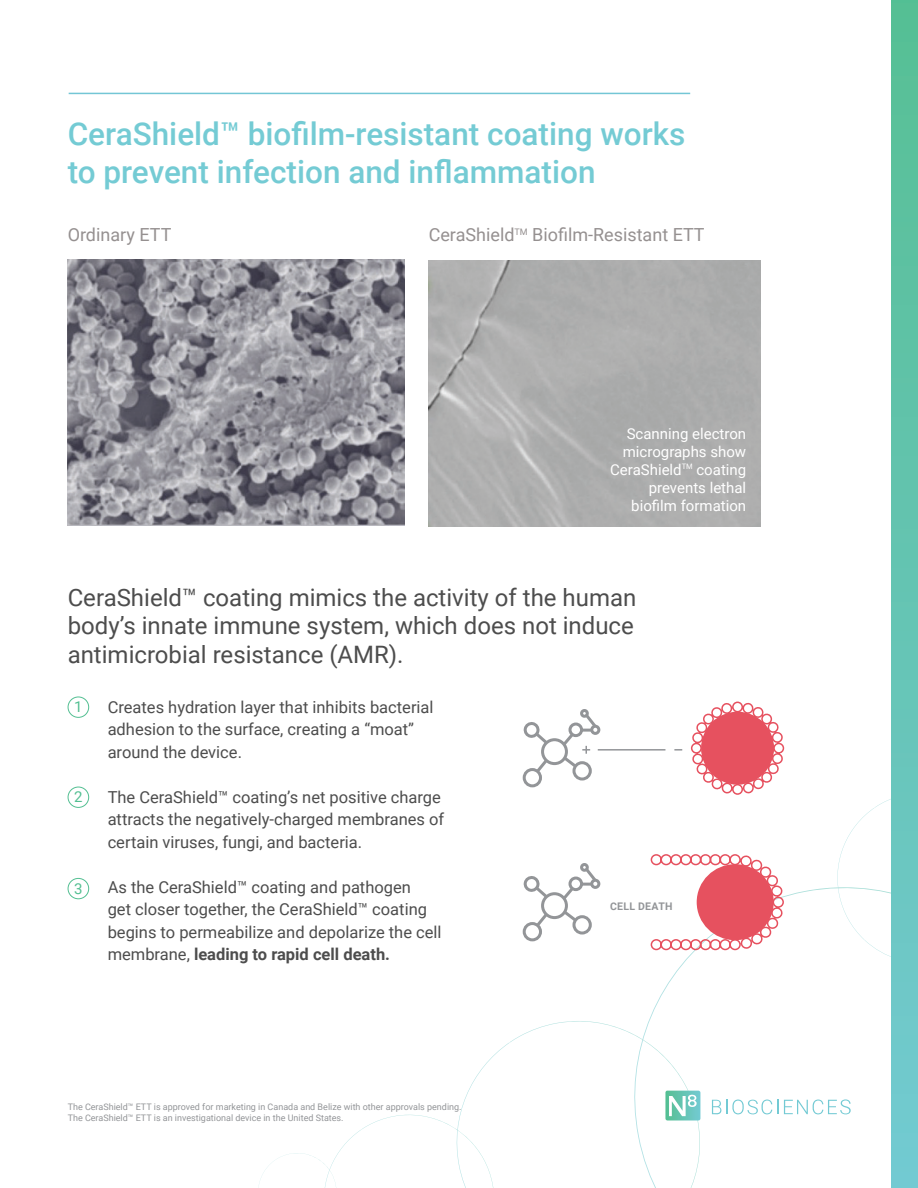
<style>
.page{position:relative;width:918px;height:1188px;background:#fff}
.page>*{position:absolute;margin:0;border:0;box-sizing:border-box;transform-origin:0 0}
.t1{font:500 31.5px/37.8px "Roboto";color:#74cbd4}
.t2{font:24px/28.5px "Roboto";color:#4d4d4d;text-align:justify}
.t3{font:18px "Roboto";color:#959090}
.t4{font:16.5px/22.5px "Roboto";color:#4d4d4d}
.t5{font:15px/18px "Roboto";color:#fff;text-align:right}
.t6{font:15px "Roboto";color:#53bf92}
.t7{font:700 10.5px "Roboto";letter-spacing:.035em;color:#939598}
.t8{font:9px/10.8px "Roboto";color:#939598}
.s1{font-weight:700}
</style>
<div class="page">
<svg style="left:651px;top:887px;width:241px;height:301px"></svg>
<svg style="left:461px;top:1014px;width:247px;height:174px"></svg>
<svg style="left:832px;top:788px;width:60px;height:179px"></svg>
<svg style="left:258px;top:1110px;width:242px;height:78px"></svg>
<div style="left:892px;top:0;width:26px;height:1188px;background:linear-gradient(to bottom,#56bf94,#73cad2)"></div>
<img style="left:429px;top:260px;width:332px;height:266px">
<div style="left:68px;top:697px;width:21px;height:21px;border:1px solid #53bf92;border-radius:50%"></div>
<div style="left:68px;top:787px;width:21px;height:21px;border:1px solid #53bf92;border-radius:50%"></div>
<div style="left:68px;top:878px;width:21px;height:21px;border:1px solid #53bf92;border-radius:50%"></div>
<div style="left:541px;top:738px;width:27px;height:27px;border:3px solid #939598;border-radius:50%"></div>
<div style="left:523px;top:768px;width:19px;height:19px;border:3px solid #939598;border-radius:50%"></div>
<div style="left:590px;top:725px;width:10px;height:10px;border:3px solid #939598;border-radius:50%"></div>
<div style="left:580px;top:709px;width:9px;height:9px;border:3px solid #939598;border-radius:50%"></div>
<div style="left:572px;top:761px;width:20px;height:20px;border:3px solid #939598;border-radius:50%"></div>
<svg style="left:533px;top:756px;width:18px;height:19px"></svg>
<svg style="left:523px;top:722px;width:28px;height:25px"></svg>
<svg style="left:691px;top:701px;width:94px;height:94px"></svg>
<hr style="left:598px;top:749px;width:67px;height:2px;background:#939598">
<svg style="left:674px;top:749px;width:8px;height:2px"></svg>
<svg style="left:560px;top:711px;width:39px;height:60px"></svg>
<div style="left:541px;top:892px;width:27px;height:27px;border:3px solid #939598;border-radius:50%"></div>
<div style="left:523px;top:922px;width:19px;height:19px;border:3px solid #939598;border-radius:50%"></div>
<div style="left:590px;top:879px;width:10px;height:10px;border:3px solid #939598;border-radius:50%"></div>
<div style="left:580px;top:863px;width:9px;height:9px;border:3px solid #939598;border-radius:50%"></div>
<div style="left:572px;top:915px;width:20px;height:20px;border:3px solid #939598;border-radius:50%"></div>
<svg style="left:533px;top:910px;width:18px;height:19px"></svg>
<svg style="left:523px;top:876px;width:28px;height:25px"></svg>
<svg style="left:560px;top:865px;width:39px;height:60px"></svg>
<svg style="left:650px;top:854px;width:135px;height:97px"></svg>
<img style="left:68px;top:260px;width:337px;height:266px">
<hr style="left:69px;top:93px;width:621px;height:1px;background:#73c6d5">
<svg style="left:665px;top:1091px;width:35px;height:30px"></svg>
<svg style="left:712px;top:1099px;width:66px;height:15px"></svg>
<svg style="left:784px;top:1099px;width:67px;height:15px"></svg>
<h1 class="t1" style="left:68px;top:114px;width:619px">CeraShield™ biofilm-resistant coating works to prevent infection and inflammation</h1>
<p class="t3" style="left:68px;top:222px;width:105px">Ordinary ETT</p>
<p class="t3" style="left:429px;top:222px;width:277px">CeraShield<sup>TM</sup> Biofilm-Resistant ETT</p>
<p class="t5" style="left:610px;top:424px;width:138px">Scanning electron micrographs show<br>CeraShield<sup>TM</sup> coating prevents lethal biofilm formation</p>
<h2 class="t2" style="left:68px;top:582px;width:570px">CeraShield™ coating mimics the activity of the human body’s innate immune system, which does not induce antimicrobial resistance (AMR).</h2>
<p class="t6" style="left:74px;top:697px;width:10px">1</p>
<p class="t6" style="left:74px;top:786px;width:10px">2</p>
<p class="t6" style="left:74px;top:878px;width:10px">3</p>
<p class="t4" style="left:108px;top:695px;width:327px">Creates hydration layer that inhibits bacterial adhesion to the surface, creating a “moat” around the device.</p>
<p class="t4" style="left:108px;top:785px;width:338px">The CeraShield™ coating’s net positive charge attracts the negatively-charged membranes of certain viruses, fungi, and bacteria.</p>
<p class="t4" style="left:108px;top:875px;width:335px">As the CeraShield™ coating and pathogen<br>get closer together, the CeraShield™ coating begins to permeabilize and depolarize the cell membrane, <span class="s1">leading to rapid cell death.</span></p>
<p class="t8" style="left:68px;top:1101px;width:395px">The CeraShield™ ETT is approved for marketing in Canada and Belize with other approvals pending.<br>The CeraShield™ ETT is an investigational device in the United States.</p>
<p class="t7" style="left:610px;top:899px;width:64px">CELL DEATH</p>
</div>
